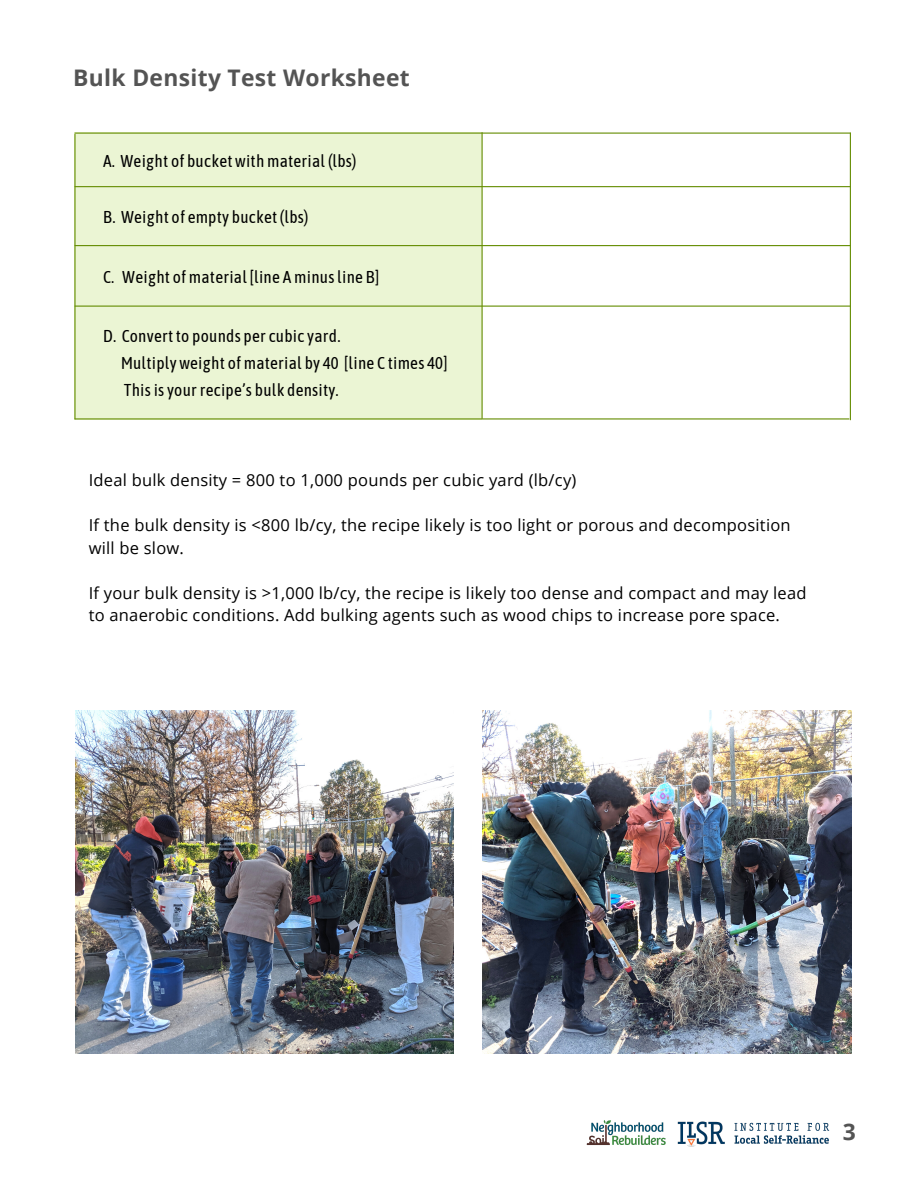
<style>
.page{position:relative;width:918px;height:1188px;background:#fff}
.page>*{position:absolute;margin:0;border:0;box-sizing:border-box;transform-origin:0 0}
.t1{font:700 22.8px "Open Sans";letter-spacing:.015em;color:#545454}
.t2{font:17.1px "Asap Condensed";letter-spacing:.015em;color:#000}
.t3{font:16.5px/22.5px "Open Sans";letter-spacing:.015em;color:#000}
</style>
<div class="page">
<div style="left:74px;top:132px;width:408px;height:288px;background:#ebf5d4"></div>
<hr style="left:75px;top:186px;width:775px;height:1px;background:#658d03">
<hr style="left:75px;top:245px;width:775px;height:1px;background:#658d03">
<hr style="left:75px;top:306px;width:775px;height:1px;background:#658d03">
<img style="left:677px;top:1121px;width:153px;height:26px">
<img style="left:76px;top:711px;width:378px;height:343px">
<img style="left:483px;top:711px;width:369px;height:343px">
<hr style="left:482px;top:133px;width:1px;height:285px;background:#658d03">
<hr style="left:850px;top:133px;width:1px;height:287px;background:#658d03">
<hr style="left:75px;top:418px;width:774px;height:2px;background:#658d03">
<hr style="left:75px;top:133px;width:775px;height:1px;background:#658d03">
<hr style="left:74px;top:134px;width:2px;height:285px;background:#658d03">
<img style="left:586px;top:1120px;width:80px;height:25px">
<p class="t1" style="left:73px;top:62px;width:338px">Bulk Density Test Worksheet</p>
<p class="t2" style="left:103px;top:151px;width:255px">A. Weight of bucket with material (lbs)</p>
<p class="t2" style="left:103px;top:207px;width:207px">B. Weight of empty bucket (lbs)</p>
<p class="t2" style="left:103px;top:267px;width:278px">C. Weight of material [line A minusline B]</p>
<p class="t2" style="left:103px;top:326px;width:239px">D. Convert to pounds per cubic yard.</p>
<p class="t2" style="left:121px;top:353px;width:328px">Multiply weight of material by 40 [line C times 40]</p>
<p class="t2" style="left:124px;top:380px;width:217px">Thisisyourrecipe’s bulk density.</p>
<p class="t3" style="left:89px;top:469px;width:489px">Ideal bulk density = 800 to 1,000 pounds per cubic yard (lb/cy)</p>
<p class="t3" style="left:89px;top:514px;width:703px">If the bulk density is &lt;800 lb/cy, the recipe likely is too light or porous and decomposition will be slow.</p>
<p class="t3" style="left:89px;top:581px;width:719px">If your bulk density is &gt;1,000 lb/cy, the recipe is likely too dense and compact and may lead to anaerobic conditions. Add bulking agents such as wood chips to increase pore space.</p>
<p class="t1" style="left:843px;top:1116px;width:15px">3</p>
</div>
